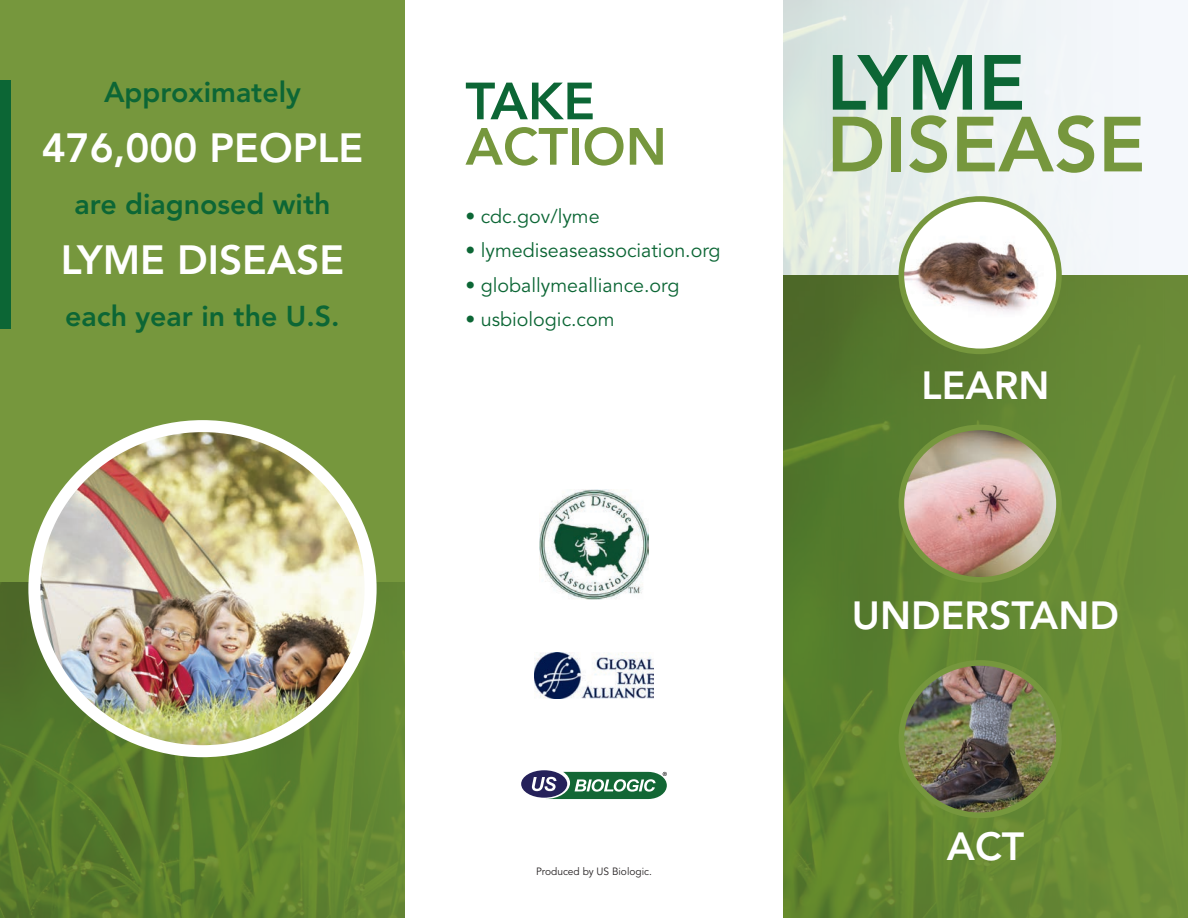
<style>
.page{position:relative;width:1188px;height:918px;background:#fff}
.page>*{position:absolute;margin:0;border:0;box-sizing:border-box;transform-origin:0 0}
.t1{font:800 77.25px "Avenir";color:#76973d}
.t2{font:800 77.25px "Avenir";color:#0c6635}
.t3{font:800 51.75px "Avenir";color:#76973d}
.t4{font:800 51.75px "Avenir";color:#0c6635}
.t5{font:800 40.5px "Avenir";color:#fff}
.t6{font:800 39px "Avenir";color:#fff}
.t7{font:800 28.5px "Avenir";color:#0c6635}
.t8{font:19.65px "Avenir";color:#0c6635}
.t9{font:10.5px "Avenir";color:#231f20}
</style>
<div class="page">
<div style="left:0;top:0;width:405px;height:918px;background:#76973d"></div>
<img style="left:0;top:583px;width:405px;height:335px">
<img style="left:783px;top:0;width:356px;height:275px">
<svg style="left:783px;top:275px;width:405px;height:643px;background:#618531"></svg>
<img style="left:534px;top:652px;width:120px;height:47px">
<div style="left:521px;top:770px;width:46px;height:28px;background:#25215a;border-radius:50%"></div>
<svg style="left:532px;top:772px;width:135px;height:27px"></svg>
<img style="left:901px;top:427px;width:158px;height:153px">
<div style="left:899px;top:425px;width:163px;height:158px;border:6px solid #76973d;border-radius:50%"></div>
<img style="left:901px;top:663px;width:158px;height:152px">
<div style="left:899px;top:660px;width:163px;height:158px;border:6px solid #76973d;border-radius:50%"></div>
<img style="left:34px;top:426px;width:337px;height:325px">
<div style="left:28px;top:420px;width:349px;height:337px;border:12px solid #fff;border-radius:50%"></div>
<div style="left:0;top:80px;width:11px;height:248px;background:#0c6635"></div>
<img style="left:539px;top:489px;width:110px;height:110px">
<svg style="left:901px;top:199px;width:158px;height:152px"></svg>
<img style="left:901px;top:213px;width:158px;height:120px">
<div style="left:899px;top:196px;width:163px;height:158px;border:6px solid #76973d;border-radius:50%"></div>
<h3 class="t7" style="left:104px;top:75px;width:198px">Approximately</h3>
<h3 class="t5" style="left:42px;top:124px;width:323px">476,000 PEOPLE</h3>
<h3 class="t7" style="left:74px;top:187px;width:257px">are diagnosed with</h3>
<h3 class="t5" style="left:61px;top:236px;width:285px">LYME DISEASE</h3>
<h3 class="t7" style="left:65px;top:299px;width:276px">each year in the U.S.</h3>
<h2 class="t4" style="left:465px;top:71px;width:131px">TAKE</h2>
<h2 class="t3" style="left:465px;top:116px;width:203px">ACTION</h2>
<p class="t8" style="left:465px;top:205px;width:136px">• cdc.gov/lyme</p>
<p class="t8" style="left:465px;top:239px;width:257px">• lymediseaseassociation.org</p>
<p class="t8" style="left:465px;top:274px;width:215px">• globallymealliance.org</p>
<p class="t8" style="left:465px;top:308px;width:151px">• usbiologic.com</p>
<p class="t9" style="left:536px;top:865px;width:117px">Produced by US Biologic.</p>
<h1 class="t2" style="left:827px;top:37px;width:200px">LYME</h1>
<h1 class="t1" style="left:827px;top:99px;width:320px">DISEASE</h1>
<h3 class="t6" style="left:922px;top:363px;width:129px">LEARN</h3>
<h3 class="t6" style="left:852px;top:592px;width:269px">UNDERSTAND</h3>
<h3 class="t6" style="left:947px;top:823px;width:79px">ACT</h3>
</div>
